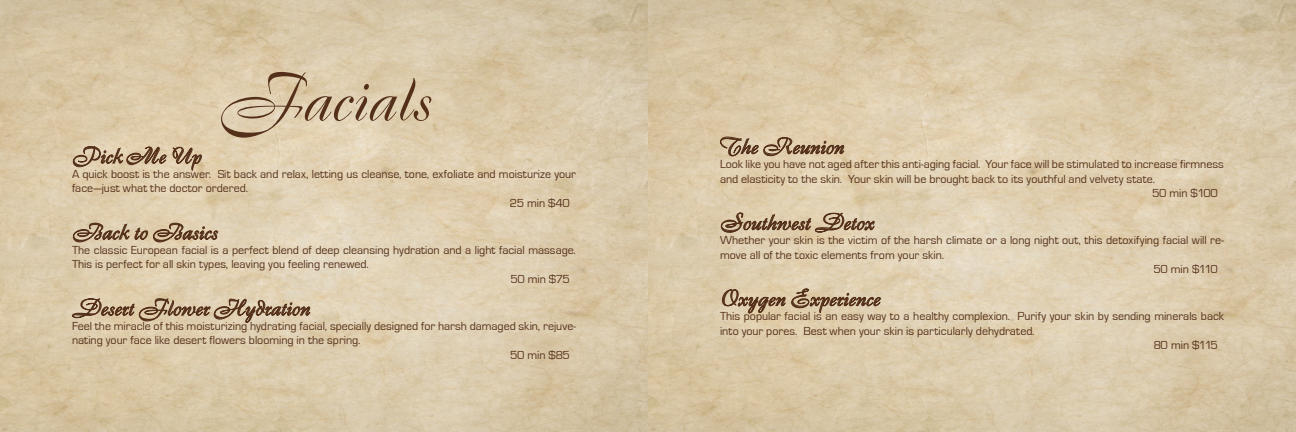
<style>
.page{position:relative;width:1296px;height:432px;background:#fff}
.page>*{position:absolute;margin:0;border:0;box-sizing:border-box;transform-origin:0 0}
.t1{font:65px "Boulevard";color:#54301a}
.t2{font:22px "Boulevard";color:#54301a}
.t3{font:12px/14.5px "Eurostile";color:#54301a}
</style>
<div class="page">
<img style="left:0;top:0;width:648px;height:432px">
<img style="left:648px;top:0;width:648px;height:432px">
<svg style="left:720px;top:137px;width:124px;height:19px;background:#b59d80"></svg>
<svg style="left:721px;top:212px;width:154px;height:21px;background:#b7a184"></svg>
<svg style="left:722px;top:288px;width:159px;height:25px;background:#bca688"></svg>
<svg style="left:73px;top:146px;width:94px;height:21px;background:#b69f83"></svg>
<svg style="left:173px;top:147px;width:29px;height:24px"></svg>
<svg style="left:73px;top:223px;width:145px;height:19px;background:#b49d80"></svg>
<svg style="left:72px;top:298px;width:238px;height:25px;background:#bca68a"></svg>
<p class="t1" style="left:218px;top:57px;width:214px">Facials</p>
<p class="t2" style="left:72px;top:142px;width:130px">Pick Me Up</p>
<p class="t3" style="left:72px;top:167px;width:505px">A quick boost is the answer. Sit back and relax, letting us cleanse, tone, exfoliate and moisturize your face—just what the doctor ordered.</p>
<p class="t3" style="left:510px;top:196px;width:62px">25 min $40</p>
<p class="t2" style="left:72px;top:218px;width:147px">Back to Basics</p>
<p class="t3" style="left:72px;top:243px;width:505px">The classic European facial is a perfect blend of deep cleansing hydration and a light facial massage.<br>This is perfect for all skin types, leaving you feeling renewed.</p>
<p class="t3" style="left:510px;top:272px;width:61px">50 min $75</p>
<p class="t2" style="left:72px;top:294px;width:239px">Desert Flower Hydration</p>
<p class="t3" style="left:72px;top:319px;width:506px">Feel the miracle of this moisturizing hydrating facial, specially designed for harsh damaged skin, rejuve&shy;nating your face like desert flowers blooming in the spring.</p>
<p class="t3" style="left:510px;top:348px;width:61px">50 min $85</p>
<p class="t2" style="left:720px;top:132px;width:125px">The Reunion</p>
<p class="t3" style="left:720px;top:157px;width:505px">Look like you have not aged after this anti-aging facial. Your face will be stimulated to increase firmness and elasticity to the skin. Your skin will be brought back to its youthful and velvety state.</p>
<p class="t3" style="left:1152px;top:186px;width:67px">50 min $100</p>
<p class="t2" style="left:720px;top:208px;width:155px">Southwest Detox</p>
<p class="t3" style="left:720px;top:233px;width:506px">Whether your skin is the victim of the harsh climate or a long night out, this detoxifying facial will re&shy;move all of the toxic elements from your skin.</p>
<p class="t3" style="left:1154px;top:262px;width:66px">50 min $110</p>
<p class="t2" style="left:720px;top:284px;width:161px">Oxygen Experience</p>
<p class="t3" style="left:720px;top:309px;width:506px">This popular facial is an easy way to a healthy complexion. Purify your skin by sending minerals back into your pores. Best when your skin is particularly dehydrated.</p>
<p class="t3" style="left:1154px;top:338px;width:66px">80 min $115</p>
</div>
